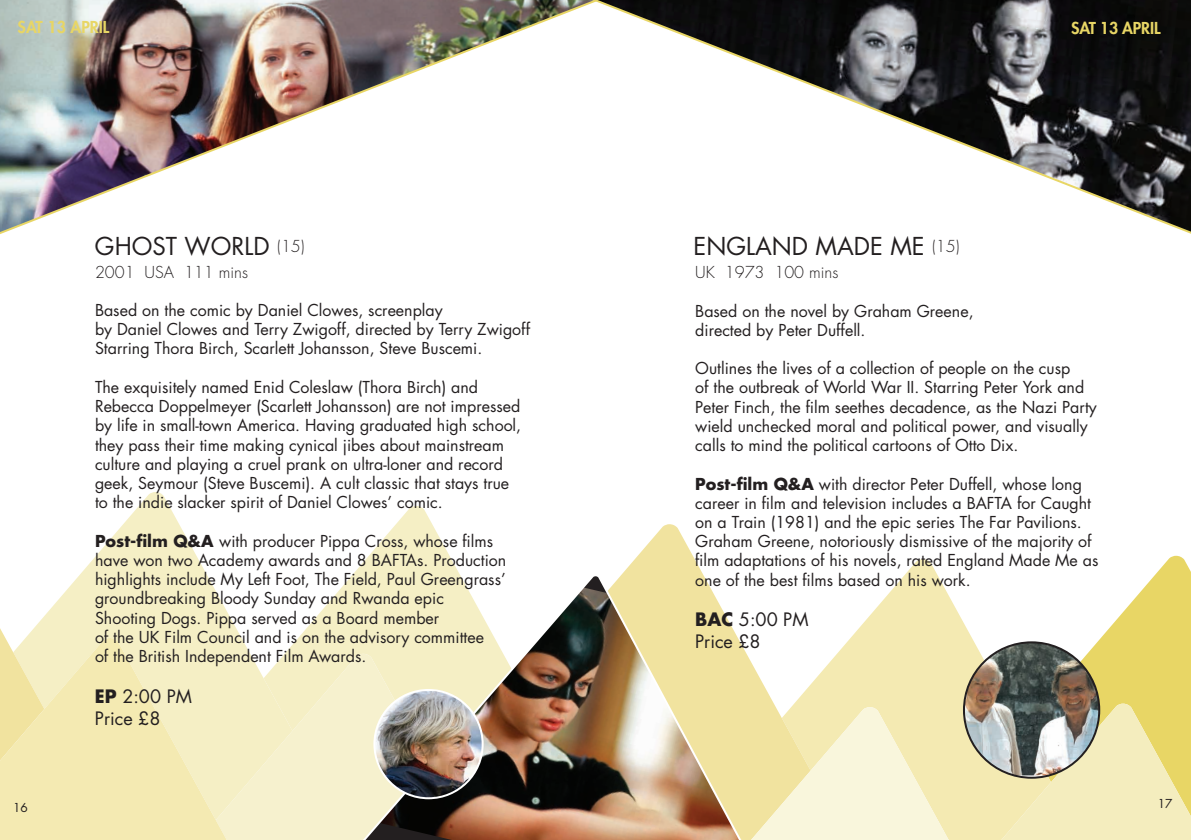
<style>
.page{position:relative;width:1191px;height:840px;background:#fff}
.page>*{position:absolute;margin:0;border:0;box-sizing:border-box;transform-origin:0 0}
.t1{font:24px "Futura";color:#231f20}
.t2{font:18px/21.6px "Futura";color:#231f20}
.t3{font:16px/19.2px "Futura";color:#231f20}
.t4{font:300 16px "Futura";color:#231f20}
.t5{font:800 16px "Futura";color:#e8d665}
.t6{font:12px "Futura";color:#231f20}
.s1{font-weight:300;font-size:16px}
.s2{font-weight:700}
</style>
<div class="page">
<svg style="left:1097px;top:555px;width:94px;height:148px;fill:#e8d665"></svg>
<svg style="left:810px;top:559px;width:231px;height:280px;fill:#f4eab2"></svg>
<svg style="left:622px;top:524px;width:188px;height:315px"></svg>
<svg style="left:292px;top:506px;width:168px;height:147px"></svg>
<svg style="left:35px;top:492px;width:257px;height:161px"></svg>
<svg style="left:0;top:627px;width:44px;height:10px"></svg>
<svg style="left:1001px;top:703px;width:190px;height:136px;background:#f0e6aa"></svg>
<svg style="left:751px;top:706px;width:197px;height:133px;background:#f6efc4"></svg>
<svg style="left:227px;top:653px;width:82px;height:186px;background:#f5f0ca"></svg>
<svg style="left:0;top:637px;width:227px;height:202px;background:#f4ebb7"></svg>
<img style="left:0;top:0;width:495px;height:234px">
<svg style="left:495px;top:0;width:696px;height:234px"></svg>
<img style="left:964px;top:642px;width:135px;height:133px">
<img style="left:309px;top:574px;width:432px;height:265px">
<img style="left:374px;top:689px;width:108px;height:108px;border-radius:54px">
<div style="left:373px;top:688px;width:110px;height:110px;border:2px solid #fff;border-radius:50%"></div>
<p class="t5" style="left:18px;top:16px;width:93px">SAT 13 APRIL</p>
<p class="t5" style="left:1071px;top:17px;width:91px">SAT 13 APRIL</p>
<h1 class="t1" style="left:95px;top:230px;width:211px">ghOST WORLD <span class="s1">(15)</span></h1>
<p class="t4" style="left:95px;top:261px;width:154px">2001 USA 111 mins</p>
<p class="t3" style="left:95px;top:300px;width:436px">Based on the comic by Daniel Clowes, screenplay<br>by Daniel Clowes and Terry Zwigoff, directed by Terry Zwigoff<br>Starring Thora Birch, Scarlett Johansson, Steve Buscemi.</p>
<p class="t3" style="left:95px;top:377px;width:428px">The exquisitely named Enid Coleslaw (Thora Birch) and Rebecca Doppelmeyer (Scarlett Johansson) are not impressed by life in small-town America. having graduated high school, they pass their time making cynical jibes about mainstream culture and playing a cruel prank on ultra-loner and record geek, Seymour (Steve Buscemi). A cult classic that stays true to the indie slacker spirit of Daniel Clowes’ comic.</p>
<p class="t3" style="left:95px;top:530px;width:413px"><span class="s2">Post-film Q&amp;A</span> with producer Pippa Cross, whose films have won two Academy awards and 8 BAFTAs. Production highlights include My Left Foot, The Field, Paul greengrass’ groundbreaking Bloody Sunday and Rwanda epic Shooting Dogs. Pippa served as a Board member<br>of the UK Film Council and is on the advisory committee<br>of the British Independent Film Awards.</p>
<p class="t2" style="left:95px;top:684px;width:98px"><span class="s2">EP</span> 2:00 PM<br>Price £8</p>
<h1 class="t1" style="left:693px;top:230px;width:267px">EngLAnD MADE ME <span class="s1">(15)</span></h1>
<p class="t4" style="left:695px;top:262px;width:145px">UK 1973 100 mins</p>
<p class="t3" style="left:695px;top:300px;width:280px">Based on the novel by graham greene, directed by Peter Duffell.</p>
<p class="t3" style="left:695px;top:358px;width:403px">Outlines the lives of a collection of people on the cusp<br>of the outbreak of World War II. Starring Peter York and Peter Finch, the film seethes decadence, as the nazi Party wield unchecked moral and political power, and visually calls to mind the political cartoons of Otto Dix.</p>
<p class="t3" style="left:695px;top:473px;width:405px"><span class="s2">Post-film Q&amp;A</span> with director Peter Duffell, whose long career in film and television includes a BAFTA for Caught on a Train (1981) and the epic series The Far Pavilions. graham greene, notoriously dismissive of the majority of film adaptations of his novels, rated England Made Me as one of the best films based on his work.</p>
<p class="t2" style="left:695px;top:608px;width:115px"><span class="s2">BAC</span> 5:00 PM<br>Price £8</p>
<p class="t6" style="left:13px;top:798px;width:16px">16</p>
<p class="t6" style="left:1157px;top:795px;width:16px">17</p>
</div>
